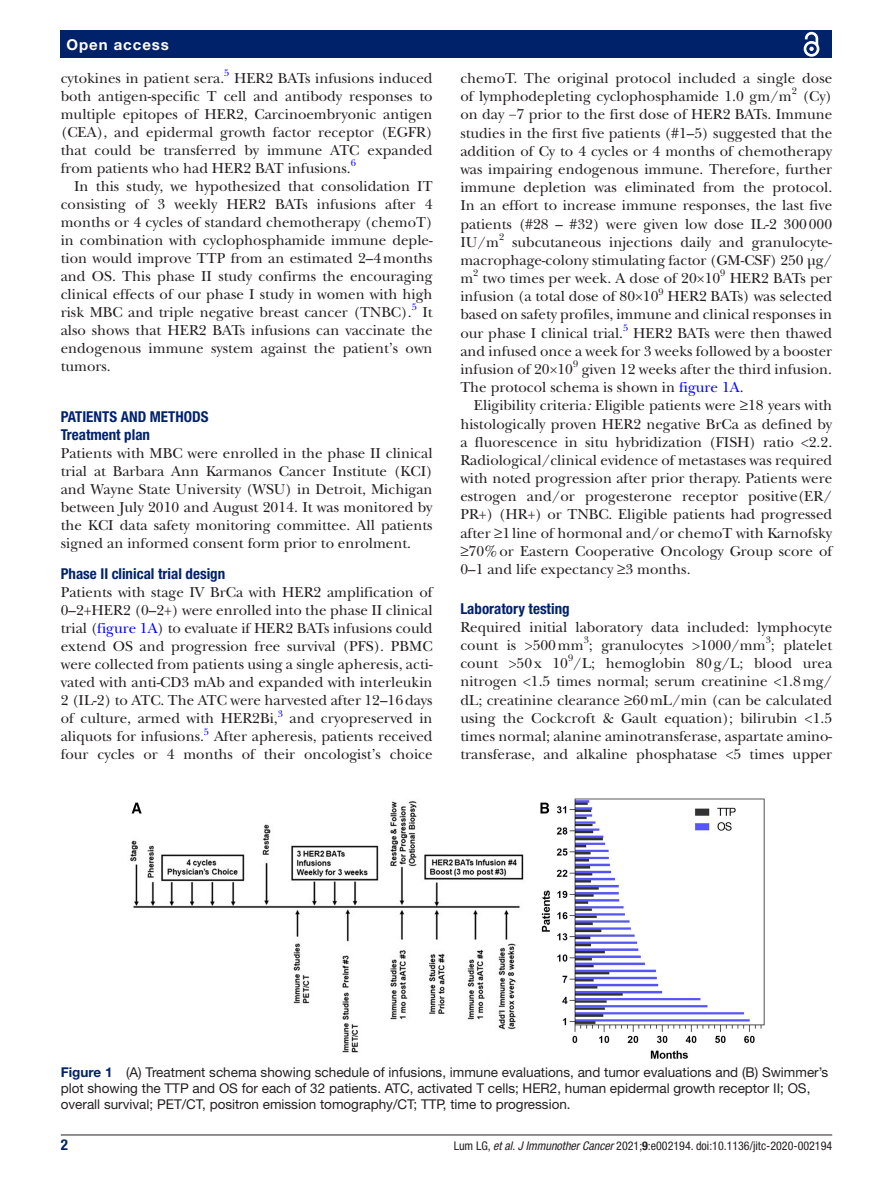
<style>
.page{position:relative;width:893px;height:1191px;background:#fff}
.page>*{position:absolute;margin:0;border:0;box-sizing:border-box;transform-origin:0 0}
.t1{font:15px/18.1px "New Baskerville";color:#231f20;text-align:justify}
.t2{font:700 condensed 15px/18px "Helvetica Neue LT Std";color:#00226b}
.t3{font:700 15px "Helvetica Neue LT Std";letter-spacing:.065em;color:#fff}
.t4{font:13.5px/16.2px "Helvetica Neue LT Std";color:#231f20}
.t5{font:condensed 12px "Helvetica Neue LT Std";color:#231f20}
.t6{font:9.9px "New Baskerville";color:#231f20}
.t7{font:9.9px "New Baskerville";color:#00f}
.s1{color:#00f}
.s2{font-style:italic}
.s3{font-weight:700;color:#00226b}
.s4{font-weight:700}
</style>
<div class="page">
<hr style="left:61px;top:1134px;width:771px;height:1px;background:#231f20">
<div style="left:61px;top:31px;width:771px;height:27px;background:#00226b"></div>
<svg style="left:803px;top:31px;width:17px;height:26px"></svg>
<img style="left:130px;top:799px;width:635px;height:260px">
<p class="t3" style="left:66px;top:35px;width:104px">Open access</p>
<p class="t1" style="left:61px;top:69px;width:165px">cytokines in patient sera.</p>
<p class="t7" style="left:224px;top:67px;width:7px">5</p>
<p class="t1" style="left:61px;top:69px;width:373px;text-indent:173px">HER2 BATs infusions induced both antigen-specific T cell and antibody responses to multiple epitopes of HER2, Carcinoembryonic antigen (CEA), and epidermal growth factor receptor (EGFR) that could be transferred by immune ATC expanded from patients who had HER2 BAT infusions.</p>
<p class="t7" style="left:351px;top:157px;width:7px">6</p>
<p class="t1" style="left:61px;top:177px;width:373px;text-indent:14px">In this study, we hypothesized that consolidation IT consisting of 3 weekly HER2 BATs infusions after 4 months or 4 cycles of standard chemotherapy (chemoT) in combination with cyclophosphamide immune deple&shy;tion would improve TTP from an estimated 2–4months and OS. This phase II study confirms the encouraging clinical effects of our phase I study in women with high risk MBC and triple negative breast cancer (TNBC).</p>
<p class="t7" style="left:412px;top:301px;width:7px">5</p>
<p class="t1" style="left:61px;top:303px;width:373px;text-indent:362px">It also shows that HER2 BATs infusions can vaccinate the endogenous immune system against the patient’s own tumors.</p>
<p class="t2" style="left:61px;top:407px;width:149px">PATIENTS AND METHODS<br>Treatment plan</p>
<p class="t1" style="left:61px;top:444px;width:373px">Patients with MBC were enrolled in the phase II clinical trial at Barbara Ann Karmanos Cancer Institute (KCI) and Wayne State University (WSU) in Detroit, Michigan between July 2010 and August 2014. It was monitored by the KCI data safety monitoring committee. All patients signed an informed consent form prior to enrolment.</p>
<p class="t2" style="left:61px;top:565px;width:166px">Phase II clinical trial design</p>
<p class="t1" style="left:61px;top:583px;width:373px">Patients with stage IV BrCa with HER2 amplification of 0–2+HER2 (0–2+) were enrolled into the phase II clinical trial (<span class="s1">figure 1A</span>) to evaluate if HER2 BATs infusions could extend OS and progression free survival (PFS). PBMC were collected from patients using a single apheresis, acti&shy;vated with anti-CD3 mAb and expanded with interleukin 2 (IL-2) to ATC. The ATC were harvested after 12–16days of culture, armed with HER2Bi,</p>
<p class="t7" style="left:278px;top:707px;width:7px">3</p>
<p class="t1" style="left:289px;top:709px;width:145px">and cryopreserved in</p>
<p class="t1" style="left:61px;top:727px;width:145px">aliquots for infusions.</p>
<p class="t7" style="left:204px;top:725px;width:7px">5</p>
<p class="t1" style="left:61px;top:727px;width:373px;text-align:right">After apheresis, patients received<br>four cycles or 4 months of their oncologist’s choice</p>
<p class="t1" style="left:460px;top:69px;width:373px">chemoT. The original protocol included a single dose of lymphodepleting cyclophosphamide 1.0 gm/m</p>
<p class="t6" style="left:792px;top:85px;width:7px">2</p>
<p class="t1" style="left:460px;top:87px;width:373px;text-indent:342px">(Cy) on day −7 prior to the first dose of HER2 BATs. Immune studies in the first five patients (#1–5) suggested that the addition of Cy to 4 cycles or 4 months of chemotherapy was impairing endogenous immune. Therefore, further immune depletion was eliminated from the protocol.<br>In an effort to increase immune responses, the last five patients (#28 – #32) were given low dose IL-2 300000<br>IU/m</p>
<p class="t6" style="left:499px;top:231px;width:7px">2</p>
<p class="t1" style="left:460px;top:233px;width:373px;text-indent:52px">subcutaneous injections daily and granulocyte&shy;macrophage-colony stimulating factor (GM-CSF) 250 µg/ m</p>
<p class="t6" style="left:473px;top:267px;width:7px">2</p>
<p class="t1" style="left:483px;top:269px;width:239px">two times per week. A dose of 20×10</p>
<p class="t6" style="left:720px;top:267px;width:7px">9</p>
<p class="t1" style="left:730px;top:269px;width:104px">HER2 BATs per</p>
<p class="t1" style="left:460px;top:287px;width:200px">infusion (a total dose of 80×10</p>
<p class="t6" style="left:658px;top:285px;width:7px">9</p>
<p class="t1" style="left:460px;top:287px;width:373px;text-indent:207px">HER2 BATs) was selected based on safety profiles, immune and clinical responses in our phase I clinical trial.</p>
<p class="t7" style="left:623px;top:322px;width:7px">5</p>
<p class="t1" style="left:460px;top:324px;width:373px;text-indent:173px">HER2 BATs were then thawed and infused once a week for 3 weeks followed by a booster infusion of 20×10<sup>9</sup> given 12 weeks after the third infusion.<br>The protocol schema is shown in <span class="s1">figure 1A</span>.</p>
<p class="t1" style="left:460px;top:396px;width:373px;text-indent:14px">Eligibility criteria<span class="s2">:</span> Eligible patients were ≥18 years with histologically proven HER2 negative BrCa as defined by a fluorescence in situ hybridization (FISH) ratio &lt;2.2.<br>Radiological/clinical evidence of metastases was required with noted progression after prior therapy. Patients were estrogen and/or progesterone receptor positive(ER/ PR+) (HR+) or TNBC. Eligible patients had progressed after ≥1line of hormonal and/or chemoT with Karnofsky ≥70%or Eastern Cooperative Oncology Group score of 0–1 and life expectancy ≥3 months.</p>
<p class="t2" style="left:460px;top:599px;width:111px">Laboratory testing</p>
<p class="t1" style="left:460px;top:618px;width:373px">Required initial laboratory data included: lymphocyte count is &gt;500mm ; granulocytes &gt;1000/mm ; platelet</p>
<p class="t6" style="left:584px;top:634px;width:7px">3</p>
<p class="t6" style="left:766px;top:634px;width:7px">3</p>
<p class="t1" style="left:460px;top:654px;width:373px">count &gt;50x 10 /L; hemoglobin 80g/L; blood urea</p>
<p class="t6" style="left:568px;top:652px;width:7px">9</p>
<p class="t1" style="left:460px;top:672px;width:373px">nitrogen &lt;1.5 times normal; serum creatinine &lt;1.8mg/ dL; creatinine clearance ≥60mL/min (can be calculated using the Cockcroft &amp; Gault equation); bilirubin &lt;1.5 times normal; alanine aminotransferase, aspartate amino&shy;transferase, and alkaline phosphatase &lt;5 times upper</p>
<p class="t4" style="left:61px;top:1063px;width:769px"><span class="s3">Figure 1</span> (A) Treatment schema showing schedule of infusions, immune evaluations, and tumor evaluations and (B) Swimmer’s plot showing the TTP and OS for each of 32 patients. ATC, activated T cells; HER2, human epidermal growth receptor II; OS, overall survival; PET/CT, positron emission tomography/CT; TTP, time to progression.</p>
<p class="t2" style="left:61px;top:1135px;width:9px">2</p>
<p class="t5" style="left:454px;top:1138px;width:380px">Lum LG, <span class="s2">et al</span>. <span class="s2">J Immunother Cancer</span> 2021;<span class="s4">9</span>:e002194. doi:10.1136/jitc-2020-002194</p>
</div>
